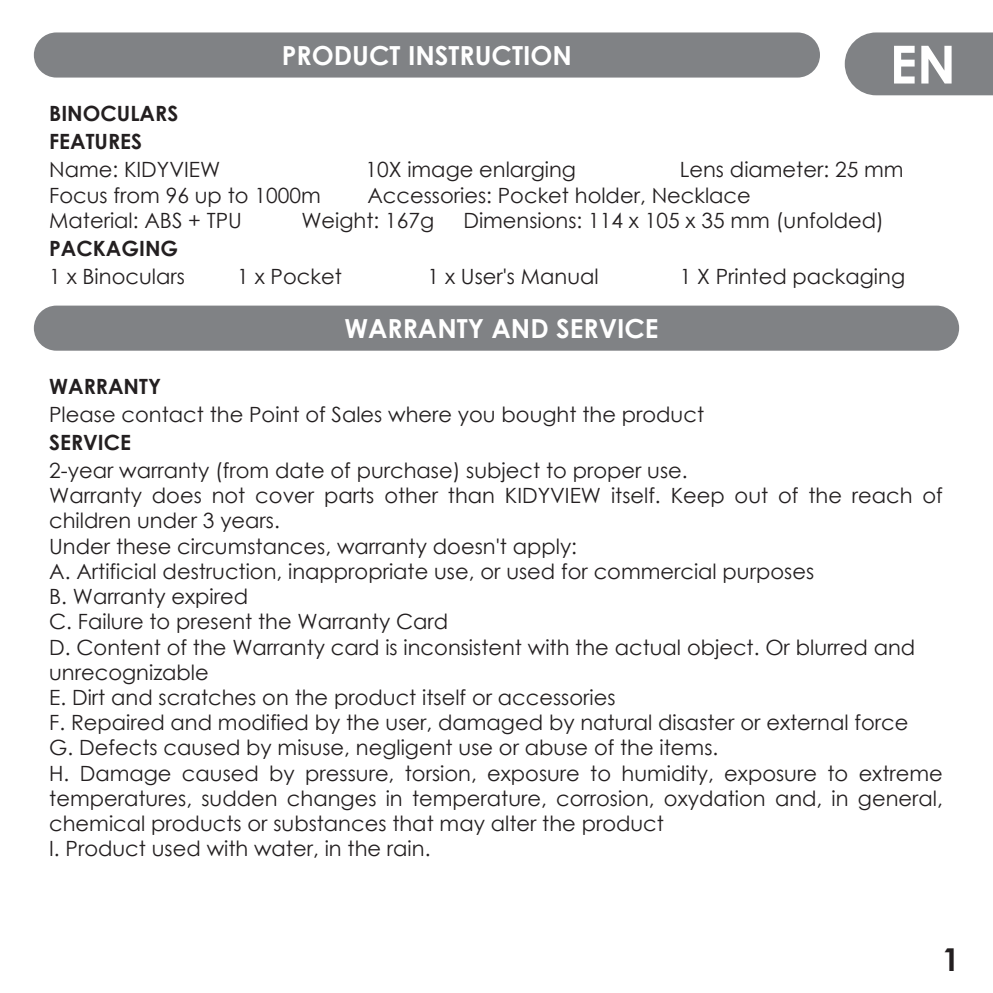
<style>
.page{position:relative;width:993px;height:993px;background:#fff}
.page>*{position:absolute;margin:0;border:0;box-sizing:border-box;transform-origin:0 0}
.t1{font:700 52.5px "Century Gothic";color:#fff}
.t2{font:700 31.5px "Century Gothic";color:#231f20}
.t3{font:700 26.25px "Century Gothic";color:#fff}
.t4{font:21px/25.2px "Century Gothic";color:#231f20}
.t5{font:700 21px/28px "Century Gothic";color:#231f20}
</style>
<div class="page">
<div style="left:34px;top:305px;width:924px;height:45px;background:#808285;border-radius:23px"></div>
<div style="left:34px;top:32px;width:785px;height:45px;background:#808285;border-radius:23px"></div>
<svg style="left:844px;top:32px;width:148px;height:63px;background:#87898c"></svg>
<p class="t3" style="left:282px;top:35px;width:291px">PRODUCT INSTRUCTION</p>
<h1 class="t1" style="left:889px;top:25px;width:68px">EN</h1>
<p class="t5" style="left:49px;top:99px;width:130px">BINOCULARS<br>FEATURES</p>
<p class="t4" style="left:49px;top:157px;width:172px">Name: KIDYVIEW</p>
<p class="t4" style="left:365px;top:157px;width:212px">10X image enlarging</p>
<p class="t4" style="left:679px;top:157px;width:225px">Lens diameter: 25 mm</p>
<p class="t4" style="left:49px;top:182px;width:273px">Focus from 96 up to 1000m</p>
<p class="t4" style="left:367px;top:182px;width:385px">Accessories: Pocket holder, Necklace</p>
<p class="t4" style="left:49px;top:207px;width:194px">Material: ABS + TPU</p>
<p class="t4" style="left:301px;top:207px;width:134px">Weight: 167g</p>
<p class="t4" style="left:463px;top:207px;width:422px">Dimensions: 114 x 105 x 35 mm (unfolded)</p>
<p class="t5" style="left:49px;top:233px;width:130px">PACKAGING</p>
<p class="t4" style="left:49px;top:263px;width:137px">1 x Binoculars</p>
<p class="t4" style="left:237px;top:263px;width:106px">1 x Pocket</p>
<p class="t4" style="left:427px;top:263px;width:173px">1 x User's Manual</p>
<p class="t4" style="left:679px;top:263px;width:227px">1 X Printed packaging</p>
<p class="t3" style="left:344px;top:308px;width:315px">WARRANTY AND SERVICE</p>
<p class="t5" style="left:49px;top:371px;width:113px">WARRANTY</p>
<p class="t4" style="left:49px;top:401px;width:656px">Please contact the Point of Sales where you bought the product</p>
<p class="t5" style="left:49px;top:427px;width:83px">SERVICE</p>
<p class="t4" style="left:49px;top:457px;width:894px">2-year warranty (from date of purchase) subject to proper use.<br>Warranty does not cover parts other than KIDYVIEW itself. Keep out of the reach of children under 3 years.<br>Under these circumstances, warranty doesn't apply:<br>A. Artificial destruction, inappropriate use, or used for commercial purposes<br>B. Warranty expired<br>C. Failure to present the Warranty Card<br>D. Content of the Warranty card is inconsistent with the actual object. Or blurred and unrecognizable<br>E. Dirt and scratches on the product itself or accessories<br>F. Repaired and modified by the user, damaged by natural disaster or external force<br>G. Defects caused by misuse, negligent use or abuse of the items.<br>H. Damage caused by pressure, torsion, exposure to humidity, exposure to extreme temperatures, sudden changes in temperature, corrosion, oxydation and, in general, chemical products or substances that may alter the product<br>I. Product used with water, in the rain.</p>
<h2 class="t2" style="left:941px;top:934px;width:19px">1</h2>
</div>
